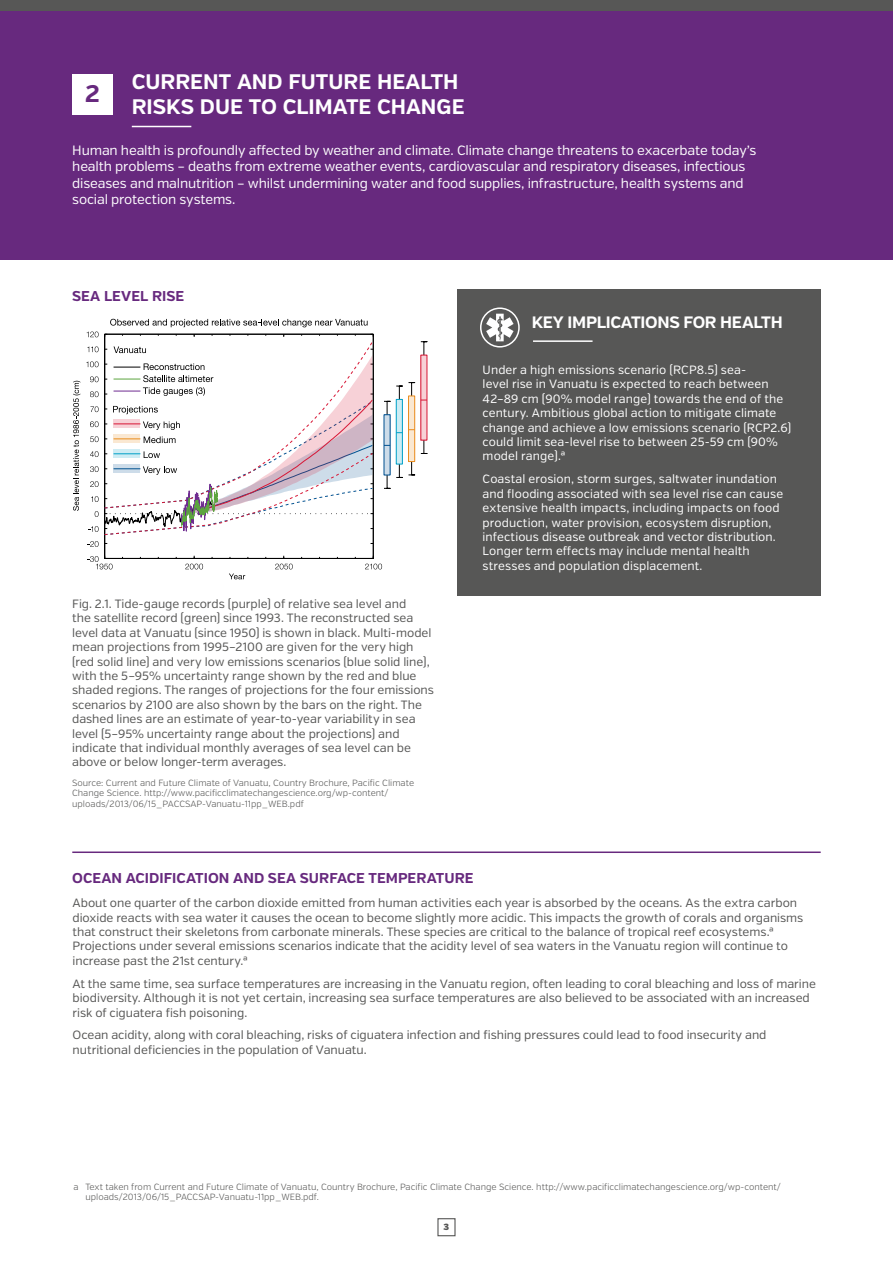
<style>
.page{position:relative;width:893px;height:1263px;background:#fff}
.page>*{position:absolute;margin:0;border:0;box-sizing:border-box;transform-origin:0 0}
.t1{font:700 24px "Verb";color:#67297e}
.Head1-chapter{font:700 21px/25.2px "Verb";color:#fff}
.t2{font:700 16.5px "Verb";letter-spacing:-.02em;color:#fff}
.H2_black_9_5{font:700 14.25px "Verb";letter-spacing:.005em;color:#67297e}
.Body_white_8{font:13.5px/16.5px "Verb";letter-spacing:-.01em;color:#fff}
.Body_black{font:12px/14.4px "Verb";letter-spacing:-.005em;color:#575756}
.BOX_Body_white{font:12px/14.4px "Verb";letter-spacing:.01em;color:#fff}
.notes_black_noGREP{font:300 9px/10.8px "Verb";color:#575756}
.t3{font:900 9px "Verb";color:#575756}
</style>
<div class="page">
<div style="left:0;top:0;width:893px;height:259px;background:#67297e"></div>
<hr style="left:132px;top:126px;width:59px;height:1px;background:#fff">
<div style="left:72px;top:74px;width:41px;height:40px;background:#fff"></div>
<div style="left:437px;top:1218px;width:19px;height:18px;border:1px solid #575756"></div>
<div style="left:0;top:0;width:893px;height:11px;background:#575756"></div>
<div style="left:457px;top:289px;width:364px;height:306px;background:#575756"></div>
<hr style="left:533px;top:340px;width:60px;height:2px;background:#fff">
<div style="left:480px;top:307px;width:40px;height:41px;border:2px solid #fff;border-radius:50%"></div>
<svg style="left:486px;top:314px;width:28px;height:27px"></svg>
<svg style="left:73px;top:381px;width:7px;height:130px"></svg>
<svg style="left:86px;top:319px;width:342px;height:261px"></svg>
<hr style="left:72px;top:851px;width:749px;height:2px;background:#67297e">
<p class="t1" style="left:85px;top:79px;width:16px">2</p>
<p class="Head1-chapter" style="left:132px;top:70px;width:334px">CURRENT AND FUTURE HEALTH<br>RISKS DUE TO CLIMATE CHANGE</p>
<p class="Body_white_8" style="left:72px;top:142px;width:686px">Human health is profoundly affected by weather and climate. Climate change threatens to exacerbate today’s health problems – deaths from extreme weather events, cardiovascular and respiratory diseases, infectious diseases and malnutrition – whilst undermining water and food supplies, infrastructure, health systems and social protection systems.</p>
<p class="H2_black_9_5" style="left:72px;top:287px;width:114px">SEA LEVEL RISE</p>
<p class="Body_black" style="left:72px;top:597px;width:363px">Fig. 2.1. Tide-gauge records (purple) of relative sea level and<br>the satellite record (green) since 1993. The reconstructed sea level data at Vanuatu (since 1950) is shown in black. Multi-model mean projections from 1995–2100 are given for the very high (red solid line) and very low emissions scenarios (blue solid line), with the 5–95% uncertainty range shown by the red and blue shaded regions. The ranges of projections for the four emissions scenarios by 2100 are also shown by the bars on the right. The dashed lines are an estimate of year-to-year variability in sea level (5–95% uncertainty range about the projections) and indicate that individual monthly averages of sea level can be above or below longer-term averages.</p>
<p class="notes_black_noGREP" style="left:72px;top:777px;width:343px">Source: Current and Future Climate of Vanuatu, Country Brochure, Pacific Climate<br>Change Science. http://www.pacificclimatechangescience.org/wp-content/ uploads/2013/06/15_PACCSAP-Vanuatu-11pp_WEB.pdf</p>
<p class="t2" style="left:532px;top:312px;width:252px">KEY IMPLICATIONS FOR HEALTH</p>
<p class="BOX_Body_white" style="left:483px;top:363px;width:310px">Under a high emissions scenario (RCP8.5) sea-<br>level rise in Vanuatu is expected to reach between 42–89 cm (90% model range) towards the end of the century. Ambitious global action to mitigate climate change and achieve a low emissions scenario (RCP2.6) could limit sea-level rise to between 25-59 cm (90% model range).a</p>
<p class="BOX_Body_white" style="left:483px;top:472px;width:302px">Coastal erosion, storm surges, saltwater inundation and flooding associated with sea level rise can cause extensive health impacts, including impacts on food production, water provision, ecosystem disruption, infectious disease outbreak and vector distribution.<br>Longer term effects may include mental health stresses and population displacement.</p>
<p class="H2_black_9_5" style="left:72px;top:869px;width:403px">OCEAN ACIDIFICATION AND SEA SURFACE TEMPERATURE</p>
<p class="Body_black" style="left:73px;top:896px;width:732px">About one quarter of the carbon dioxide emitted from human activities each year is absorbed by the oceans. As the extra carbon dioxide reacts with sea water it causes the ocean to become slightly more acidic. This impacts the growth of corals and organisms that construct their skeletons from carbonate minerals. These species are critical to the balance of tropical reef ecosystems.a Projections under several emissions scenarios indicate that the acidity level of sea waters in the Vanuatu region will continue to increase past the 21st century.a</p>
<p class="Body_black" style="left:73px;top:976px;width:745px">At the same time, sea surface temperatures are increasing in the Vanuatu region, often leading to coral bleaching and loss of marine biodiversity. Although it is not yet certain, increasing sea surface temperatures are also believed to be associated with an increased risk of ciguatera fish poisoning.</p>
<p class="Body_black" style="left:73px;top:1028px;width:695px">Ocean acidity, along with coral bleaching, risks of ciguatera infection and fishing pressures could lead to food insecurity and nutritional deficiencies in the population of Vanuatu.</p>
<p class="notes_black_noGREP" style="left:85px;top:1181px;width:697px;text-indent:-12px">a Text taken from Current and Future Climate of Vanuatu, Country Brochure, Pacific Climate Change Science. http://www.pacificclimatechangescience.org/wp-content/ uploads/2013/06/15_PACCSAP-Vanuatu-11pp_WEB.pdf.</p>
<p class="t3" style="left:444px;top:1221px;width:7px">3</p>
</div>
